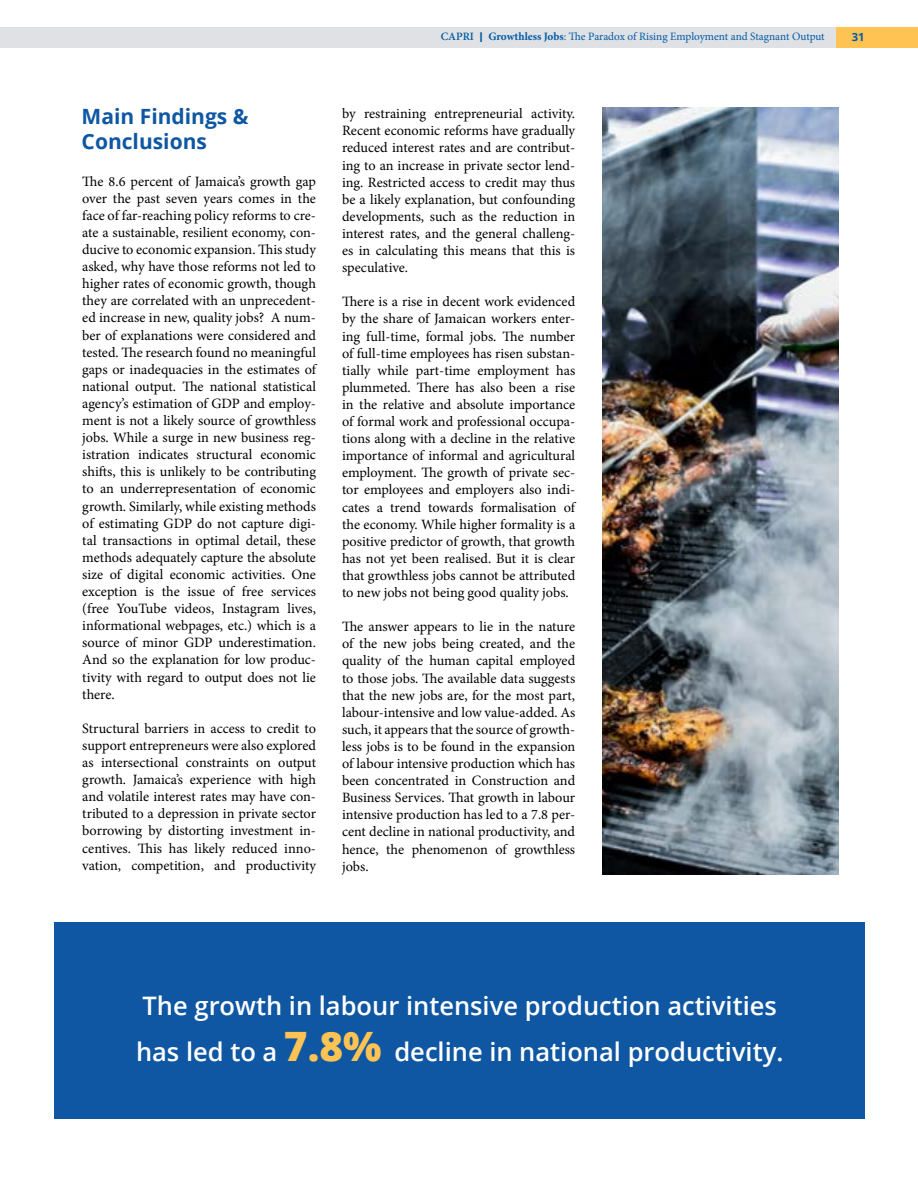
<style>
.page{position:relative;width:918px;height:1188px;background:#fff}
.page>*{position:absolute;margin:0;border:0;box-sizing:border-box;transform-origin:0 0}
.t1{font:600 25.5px/46.5px "Open Sans";color:#fff}
.t2{font:700 21px/25.2px "Open Sans";color:#0f57a3}
.t3{font:14.25px/17.1px "Mignon";color:#000;text-align:justify}
.t4{font:11.25px "Mignon";letter-spacing:-.005em;color:#005ca5}
.t5{font:700 11.25px "Open Sans";color:#005ca5}
.s1{font-weight:600}
.s2{font-family:"Open Sans";font-weight:600;font-size:13.5px}
.s3{font-weight:700}
.s4{font-weight:800;font-size:40.5px;color:#fec352}
</style>
<div class="page">
<div style="left:55px;top:922px;width:810px;height:197px;background:#0f57a3"></div>
<img style="left:602px;top:108px;width:236px;height:767px">
<div style="left:0;top:27px;width:918px;height:21px;background:#e0e1e5"></div>
<div style="left:836px;top:27px;width:82px;height:21px;background:#fec353"></div>
<p class="t4" style="left:441px;top:29px;width:385px"><span class="s1">CAPRI</span> <span class="s2">I</span> <span class="s3">Growthless Jobs</span>: The Paradox of Rising Employment and Stagnant Output</p>
<p class="t5" style="left:852px;top:29px;width:14px">31</p>
<h2 class="t2" style="left:82px;top:103px;width:168px">Main Findings &amp;<br>Conclusions</h2>
<p class="t3" style="left:82px;top:173px;width:235px">The 8.6 percent of Jamaica’s growth gap over the past seven years comes in the face of far-reaching policy reforms to cre&shy;ate a sustainable, resilient economy, con&shy;ducive to economic expansion. This study asked, why have those reforms not led to higher rates of economic growth, though they are correlated with an unprecedent&shy;ed increase in new, quality jobs? A num&shy;ber of explanations were considered and tested. The research found no meaningful gaps or inadequacies in the estimates of national output. The national statistical agency’s estimation of GDP and employ&shy;ment is not a likely source of growthless jobs. While a surge in new business reg&shy;istration indicates structural economic shifts, this is unlikely to be contributing to an underrepresentation of economic growth. Similarly, while existing methods of estimating GDP do not capture digi&shy;tal transactions in optimal detail, these methods adequately capture the absolute size of digital economic activities. One exception is the issue of free services (free YouTube videos, Instagram lives, informational webpages, etc.) which is a source of minor GDP underestimation.<br>And so the explanation for low produc&shy;tivity with regard to output does not lie there.</p>
<p class="t3" style="left:82px;top:720px;width:235px">Structural barriers in access to credit to support entrepreneurs were also explored as intersectional constraints on output growth. Jamaica’s experience with high and volatile interest rates may have con&shy;tributed to a depression in private sector borrowing by distorting investment in&shy;centives. This has likely reduced inno&shy;vation, competition, and productivity</p>
<p class="t3" style="left:342px;top:105px;width:235px">by restraining entrepreneurial activity.<br>Recent economic reforms have gradually reduced interest rates and are contribut&shy;ing to an increase in private sector lend&shy;ing. Restricted access to credit may thus be a likely explanation, but confounding developments, such as the reduction in interest rates, and the general challeng&shy;es in calculating this means that this is speculative.</p>
<p class="t3" style="left:342px;top:293px;width:235px">There is a rise in decent work evidenced by the share of Jamaican workers enter&shy;ing full-time, formal jobs. The number of full-time employees has risen substan&shy;tially while part-time employment has plummeted. There has also been a rise in the relative and absolute importance of formal work and professional occupa&shy;tions along with a decline in the relative importance of informal and agricultural employment. The growth of private sec&shy;tor employees and employers also indi&shy;cates a trend towards formalisation of the economy. While higher formality is a positive predictor of growth, that growth has not yet been realised. But it is clear that growthless jobs cannot be attributed to new jobs not being good quality jobs.</p>
<p class="t3" style="left:342px;top:618px;width:235px">The answer appears to lie in the nature of the new jobs being created, and the quality of the human capital employed to those jobs. The available data suggests that the new jobs are, for the most part, labour-intensive and low value-added. As such, it appears that the source of growth&shy;less jobs is to be found in the expansion of labour intensive production which has been concentrated in Construction and Business Services. That growth in labour intensive production has led to a 7.8 per&shy;cent decline in national productivity, and hence, the phenomenon of growthless jobs.</p>
<h1 class="t1" style="left:136px;top:982px;width:649px">The growth in labour intensive production activities has led to a <span class="s4">7.8%</span> decline in national productivity.</h1>
</div>
